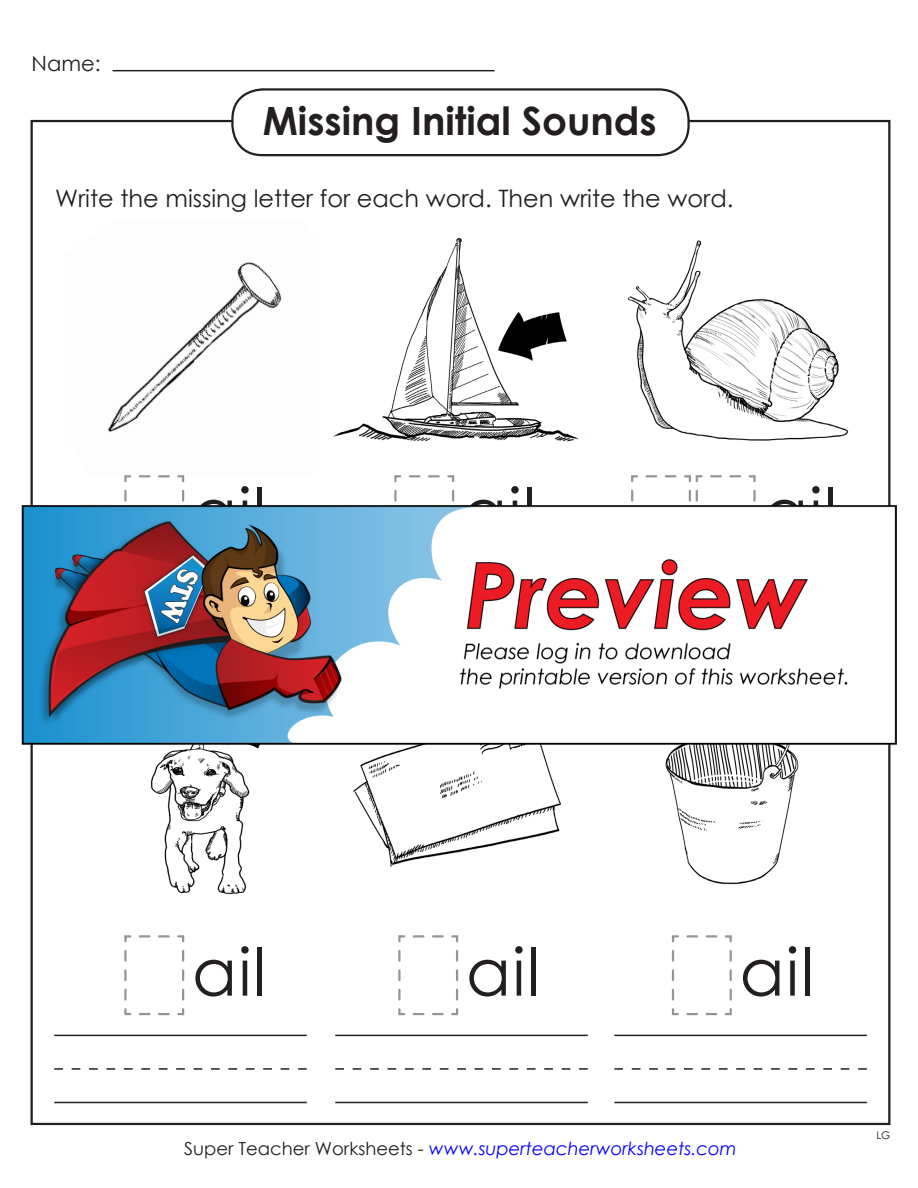
<style>
.page{position:relative;width:918px;height:1188px;background:#fff}
.page>*{position:absolute;margin:0;border:0;box-sizing:border-box;transform-origin:0 0}
.t1{font:66px "Century Gothic 2";letter-spacing:.02em;color:#231f20}
.t2{font:700 39px "Century Gothic 2";color:#231f20}
.t3{font:24px "Century Gothic 2";color:#231f20}
.t4{font:21px "Century Gothic 2";color:#231f20}
.t5{font:italic 18px "Century Gothic 2";color:#00f}
.t6{font:10.5px "Century STW3";color:#231f20}
.s1{font-style:normal;color:#231f20}
</style>
<div class="page">
<img style="left:665px;top:760px;width:134px;height:125px">
<hr style="left:113px;top:70px;width:382px;height:1px;background:#231f20">
<div style="left:231px;top:88px;width:459px;height:68px;border:2px solid #231f20;border-radius:30px"></div>
<svg style="left:631px;top:475px;width:125px;height:8px"></svg>
<hr style="left:54px;top:1035px;width:253px;height:1px;background:#231f20">
<hr style="left:335px;top:1035px;width:253px;height:1px;background:#231f20">
<hr style="left:614px;top:1035px;width:253px;height:1px;background:#231f20">
<hr style="left:54px;top:1102px;width:253px;height:1px;background:#231f20">
<hr style="left:335px;top:1102px;width:253px;height:1px;background:#231f20">
<hr style="left:614px;top:1102px;width:253px;height:1px;background:#231f20">
<svg style="left:54px;top:1068px;width:253px;height:2px"></svg>
<svg style="left:335px;top:1068px;width:253px;height:2px"></svg>
<svg style="left:614px;top:1068px;width:253px;height:2px"></svg>
<img style="left:333px;top:237px;width:255px;height:205px">
<img style="left:627px;top:240px;width:222px;height:201px">
<img style="left:150px;top:760px;width:100px;height:135px">
<img style="left:107px;top:262px;width:175px;height:171px">
<img style="left:353px;top:760px;width:208px;height:107px">
<svg style="left:394px;top:475px;width:61px;height:8px"></svg>
<svg style="left:124px;top:475px;width:61px;height:8px"></svg>
<svg style="left:124px;top:935px;width:61px;height:81px"></svg>
<svg style="left:398px;top:935px;width:61px;height:81px"></svg>
<svg style="left:671px;top:935px;width:61px;height:81px"></svg>
<img style="left:21px;top:486px;width:876px;height:274px">
<p class="t4" style="left:32px;top:49px;width:71px">Name:</p>
<p class="t2" style="left:263px;top:92px;width:395px">Missing Initial Sounds</p>
<p class="t3" style="left:55px;top:181px;width:680px">Write the missing letter for each word. Then write the word.</p>
<p class="t1" style="left:192px;top:466px;width:76px">ail</p>
<p class="t1" style="left:462px;top:466px;width:76px">ail</p>
<p class="t1" style="left:763px;top:466px;width:76px">ail</p>
<p class="t1" style="left:192px;top:926px;width:76px">ail</p>
<p class="t1" style="left:466px;top:926px;width:76px">ail</p>
<p class="t1" style="left:739px;top:926px;width:76px">ail</p>
<p class="t5" style="left:184px;top:1136px;width:554px"><span class="s1">Super Teacher Worksheets -</span> www.superteacherworksheets.com</p>
<p class="t6" style="left:876px;top:1128px;width:16px">LG</p>
</div>
